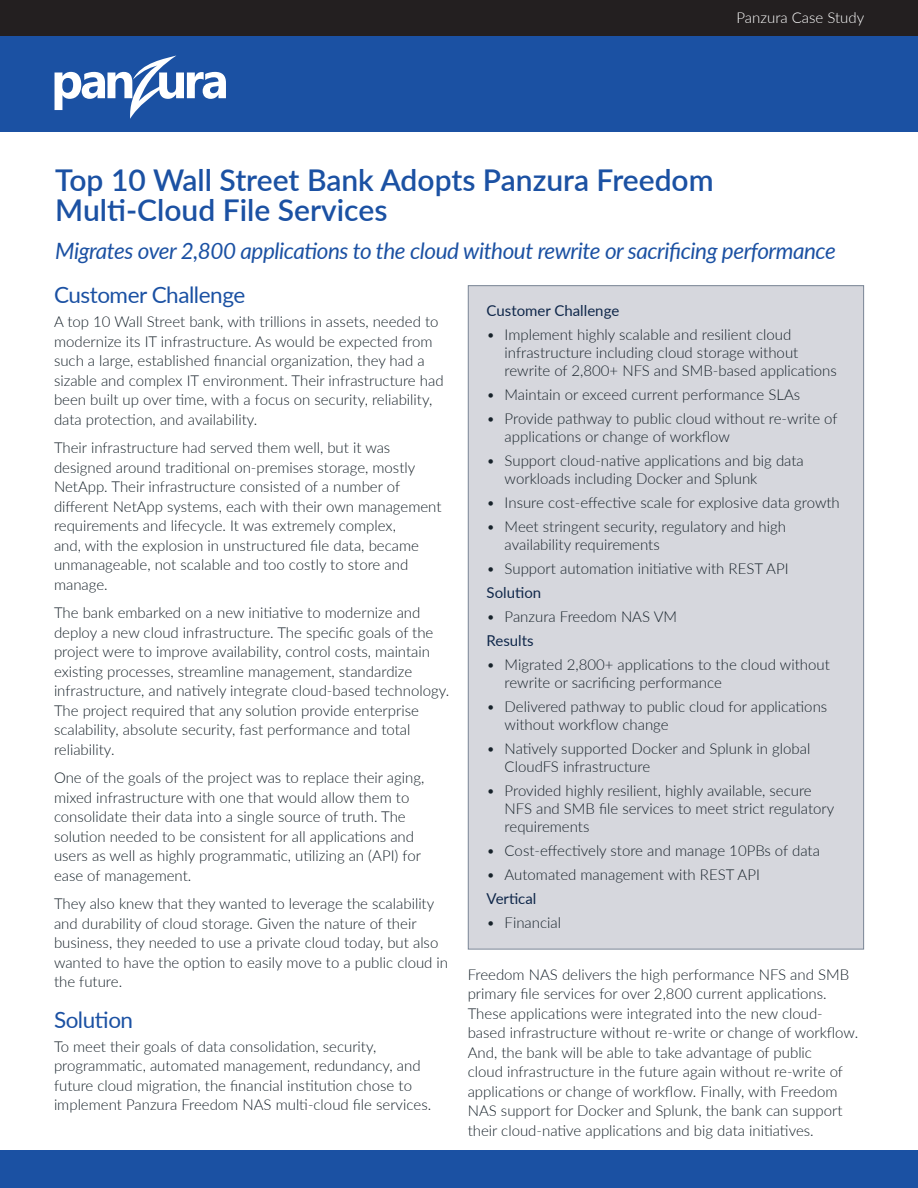
<style>
.page{position:relative;width:918px;height:1188px;background:#fff}
.page>*{position:absolute;margin:0;border:0;box-sizing:border-box;transform-origin:0 0}
.t1{font:600 30px/30px "Lato";color:#1b51a3}
.t2{font:italic 22.5px "Lato";letter-spacing:-.02em;color:#1b51a3}
.t3{font:22.5px "Lato";letter-spacing:-.02em;color:#1b51a3}
.t4{font:300 15px/19.5px "Lato";color:#17222a}
.t5{font:15px "Lato";color:#0f274a}
.t6{font:300 15px "Lato";color:#fff}
</style>
<div class="page">
<div style="left:0;top:36px;width:918px;height:95px;background:#1b51a3"></div>
<div style="left:0;top:0;width:918px;height:36px;background:#231f20"></div>
<svg style="left:55px;top:56px;width:171px;height:63px"></svg>
<div style="left:0;top:1150px;width:918px;height:38px;background:#1b51a3"></div>
<div style="left:468px;top:286px;width:396px;height:663px;background:#d6d7dd"></div>
<p class="t6" style="left:737px;top:8px;width:129px">Panzura Case Study</p>
<h1 class="t1" style="left:55px;top:164px;width:660px">Top 10 Wall Street Bank Adopts Panzura Freedom<br>Multi-Cloud File Services</h1>
<h2 class="t2" style="left:55px;top:234px;width:782px">Migrates over 2,800 applications to the cloud without rewrite or sacrificing performance</h2>
<h2 class="t3" style="left:54px;top:279px;width:193px">Customer Challenge</h2>
<p class="t4" style="left:54px;top:312px;width:391px">A top 10 Wall Street bank, with trillions in assets, needed to modernize its IT infrastructure. As would be expected from such a large, established financial organization, they had a sizable and complex IT environment. Their infrastructure had been built up over time, with a focus on security, reliability, data protection, and availability.</p>
<p class="t4" style="left:54px;top:438px;width:389px">Their infrastructure had served them well, but it was designed around traditional on-premises storage, mostly NetApp. Their infrastructure consisted of a number of different NetApp systems, each with their own management requirements and lifecycle. It was extremely complex,<br>and, with the explosion in unstructured file data, became unmanageable, not scalable and too costly to store and manage.</p>
<p class="t4" style="left:54px;top:603px;width:397px">The bank embarked on a new initiative to modernize and deploy a new cloud infrastructure. The specific goals of the project were to improve availability, control costs, maintain existing processes, streamline management, standardize infrastructure, and natively integrate cloud-based technology.<br>The project required that any solution provide enterprise scalability, absolute security, fast performance and total reliability.</p>
<p class="t4" style="left:54px;top:768px;width:372px">One of the goals of the project was to replace their aging, mixed infrastructure with one that would allow them to consolidate their data into a single source of truth. The solution needed to be consistent for all applications and users as well as highly programmatic, utilizing an (API) for ease of management.</p>
<p class="t4" style="left:54px;top:894px;width:396px">They also knew that they wanted to leverage the scalability and durability of cloud storage. Given the nature of their business, they needed to use a private cloud today, but also wanted to have the option to easily move to a public cloud in the future.</p>
<h2 class="t3" style="left:54px;top:1004px;width:81px">Solution</h2>
<p class="t4" style="left:54px;top:1036px;width:379px">To meet their goals of data consolidation, security, programmatic, automated management, redundancy, and future cloud migration, the financial institution chose to implement Panzura Freedom NAS multi-cloud file services.</p>
<p class="t5" style="left:487px;top:300px;width:134px">Customer Challenge</p>
<p class="t4" style="left:505px;top:325px;width:334px;line-height:18px;text-indent:-18px">• Implement highly scalable and resilient cloud infrastructure including cloud storage without rewrite of 2,800+ NFS and SMB-based applications</p>
<p class="t4" style="left:487px;top:384px;width:315px">• Maintain or exceed current performance SLAs</p>
<p class="t4" style="left:505px;top:409px;width:335px;line-height:18px;text-indent:-18px">• Provide pathway to public cloud without re-write of applications or change of workflow</p>
<p class="t4" style="left:505px;top:451px;width:301px;line-height:18px;text-indent:-18px">• Support cloud-native applications and big data workloads including Docker and Splunk</p>
<p class="t4" style="left:487px;top:492px;width:355px">• Insure cost-effective scale for explosive data growth</p>
<p class="t4" style="left:505px;top:517px;width:283px;line-height:18px;text-indent:-18px">• Meet stringent security, regulatory and high availability requirements</p>
<p class="t4" style="left:487px;top:558px;width:303px">• Support automation initiative with REST API</p>
<p class="t5" style="left:487px;top:582px;width:56px">Solution</p>
<p class="t4" style="left:487px;top:606px;width:192px">• Panzura Freedom NAS VM</p>
<p class="t5" style="left:487px;top:630px;width:49px">Results</p>
<p class="t4" style="left:505px;top:655px;width:327px;line-height:18px;text-indent:-18px">• Migrated 2,800+ applications to the cloud without rewrite or sacrificing performance</p>
<p class="t4" style="left:505px;top:697px;width:324px;line-height:18px;text-indent:-18px">• Delivered pathway to public cloud for applications without workflow change</p>
<p class="t4" style="left:505px;top:739px;width:307px;line-height:18px;text-indent:-18px">• Natively supported Docker and Splunk in global<br>CloudFS infrastructure</p>
<p class="t4" style="left:505px;top:781px;width:331px;line-height:18px;text-indent:-18px">• Provided highly resilient, highly available, secure<br>NFS and SMB file services to meet strict regulatory requirements</p>
<p class="t4" style="left:487px;top:840px;width:335px">• Cost-effectively store and manage 10PBs of data</p>
<p class="t4" style="left:487px;top:864px;width:275px">• Automated management with REST API</p>
<p class="t5" style="left:487px;top:888px;width:51px">Vertical</p>
<p class="t4" style="left:487px;top:912px;width:76px">• Financial</p>
<p class="t4" style="left:468px;top:964px;width:392px">Freedom NAS delivers the high performance NFS and SMB primary file services for over 2,800 current applications.<br>These applications were integrated into the new cloud&shy;based infrastructure without re-write or change of workflow.<br>And, the bank will be able to take advantage of public<br>cloud infrastructure in the future again without re-write of applications or change of workflow. Finally, with Freedom NAS support for Docker and Splunk, the bank can support their cloud-native applications and big data initiatives.</p>
</div>
